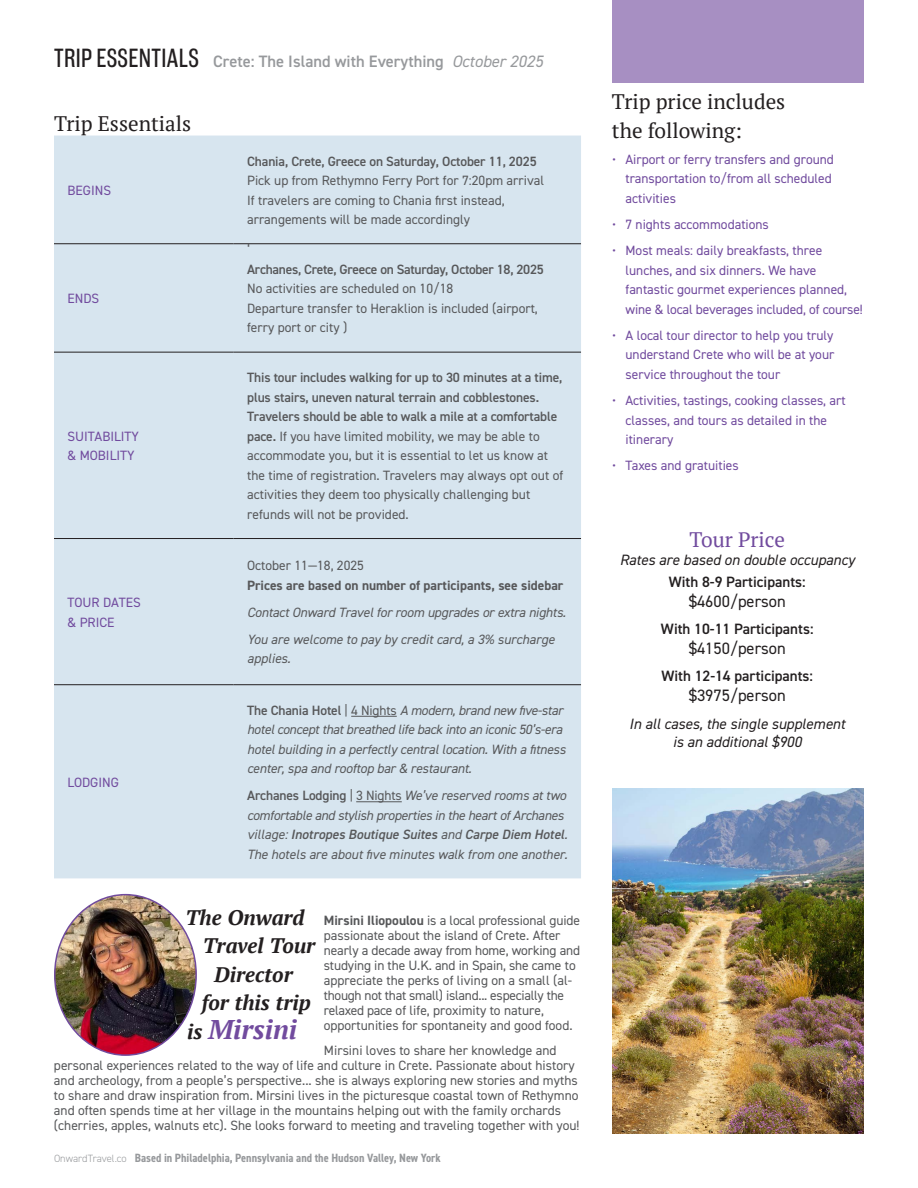
<style>
.page{position:relative;width:918px;height:1188px;background:#fff}
.page>*{position:absolute;margin:0;border:0;box-sizing:border-box;transform-origin:0 0}
.t1{font:italic 700 27px "PT Serif";color:#714b9e}
.t2{font:21px/28.5px "PT Serif";color:#231f20}
.t3{font:italic 700 21px "PT Serif";color:#231f20}
.t4{font:21px "PT Serif";color:#714b9e}
.t5{font:600 16.5px "DIN2014";color:#97999c}
.t6{font:16.5px "DIN2014";color:#231f20}
.t7{font:italic 15px/18px "DIN2014";color:#231f20;text-align:center}
.t8{font:600 15px "DIN2014";color:#231f20}
.t9{font:13.5px/15px "DIN2014";color:#57585a}
.t10{font:italic 13.5px/19.5px "DIN2014";letter-spacing:-.01em;color:#57585a}
.t11{font:13.5px/19.5px "DIN2014";color:#714b9e}
.t12{font:600 13.5px "DIN2014";letter-spacing:-.02em;color:#57585a}
.t13{font:700 13.5px "DIN2014";color:#57585a}
.t14{font:700 condensed 12px "DIN2014";color:#97999c}
.s1{font-family:"Americane Cond";font-weight:400;font-size:27px;color:#231f20}
.s2{font-weight:400;font-style:italic}
.s3{font-weight:600}
.s4{font-weight:600;font-style:normal}
.s5{font-style:normal}
.s6{font-size:21px;color:#231f20}
.s7{font-weight:700}
.s8{font-weight:300;font-stretch:normal;font-size:10.5px}
</style>
<div class="page">
<div style="left:54px;top:136px;width:527px;height:742px;background:#d7e5ef"></div>
<hr style="left:54px;top:243px;width:180px;height:1px;background:#231f20">
<hr style="left:234px;top:243px;width:347px;height:1px;background:#231f20">
<hr style="left:54px;top:352px;width:180px;height:1px;background:#231f20">
<hr style="left:234px;top:352px;width:347px;height:1px;background:#231f20">
<hr style="left:54px;top:538px;width:180px;height:1px;background:#231f20">
<hr style="left:234px;top:538px;width:347px;height:1px;background:#231f20">
<hr style="left:54px;top:684px;width:180px;height:1px;background:#231f20">
<hr style="left:234px;top:684px;width:347px;height:1px;background:#231f20">
<hr style="left:351px;top:716px;width:46px;height:1px;background:#57585a">
<hr style="left:356px;top:801px;width:46px;height:1px;background:#57585a">
<div style="left:612px;top:0;width:252px;height:82px;background:#a78fc2"></div>
<img style="left:55px;top:895px;width:141px;height:160px">
<img style="left:613px;top:789px;width:250px;height:344px">
<p class="t5" style="left:54px;top:51px;width:490px"><span class="s1">TRIP ESSENTIALS</span> Crete: The Island with Everything <span class="s2">October 2025</span></p>
<h2 class="t2" style="left:54px;top:109px;width:139px">Trip Essentials</h2>
<p class="t11" style="left:68px;top:180px;width:45px">BEGINS</p>
<p class="t11" style="left:68px;top:289px;width:33px">ENDS</p>
<p class="t11" style="left:68px;top:426px;width:73px">SUITABILITY &amp; MOBILITY</p>
<p class="t11" style="left:68px;top:592px;width:75px">TOUR DATES &amp; PRICE</p>
<p class="t11" style="left:68px;top:772px;width:53px">LODGING</p>
<p class="t12" style="left:247px;top:152px;width:291px">Chania, Crete, Greece on Saturday, October 11, 2025</p>
<p class="t9" style="left:247px;top:170px;width:299px;line-height:19.5px">Pick up from Rethymno Ferry Port for 7:20pm arrival<br>If travelers are coming to Chania first instead, arrangements will be made accordingly</p>
<p class="t9" style="left:247px;top:242px;width:4px">‘</p>
<p class="t12" style="left:247px;top:260px;width:298px">Archanes, Crete, Greece on Saturday, October 18, 2025</p>
<p class="t9" style="left:247px;top:279px;width:292px;line-height:19.5px">No activities are scheduled on 10/18<br>Departure transfer to Heraklion is included (airport, ferry port or city )</p>
<p class="t9" style="left:247px;top:368px;width:318px;line-height:19.5px"><span class="s3">This tour includes walking for up to 30 minutes at a time, plus stairs, uneven natural terrain and cobblestones.<br>Travelers should be able to walk a mile at a comfortable pace.</span> If you have limited mobility, we may be able to accommodate you, but it is essential to let us know at the time of registration. Travelers may always opt out of activities they deem too physically challenging but refunds will not be provided.</p>
<p class="t9" style="left:247px;top:558px;width:118px">October 11—18, 2025</p>
<p class="t13" style="left:247px;top:576px;width:318px">Prices are based on number of participants, see sidebar</p>
<p class="t10" style="left:247px;top:598px;width:320px;line-height:27px">Contact Onward Travel for room upgrades or extra nights.<br>You are welcome to pay by credit card, a 3% surcharge</p>
<p class="t10" style="left:247px;top:649px;width:45px">applies.</p>
<p class="t10" style="left:247px;top:700px;width:320px"><span class="s4">The Chania Hotel</span> <span class="s5">| 4 Nights</span> A modern, brand new five-star hotel concept that breathed life back into an iconic 50’s-era hotel building in a perfectly central location. With a fitness center, spa and rooftop bar &amp; restaurant.</p>
<p class="t10" style="left:247px;top:786px;width:322px"><span class="s4">Archanes Lodging</span> <span class="s5">| 3 Nights</span> We’ve reserved rooms at two comfortable and stylish properties in the heart of Archanes village: <span class="s3">Inotropes Boutique Suites</span> and <span class="s3">Carpe Diem Hotel</span>.<br>The hotels are about five minutes walk from one another.</p>
<h2 class="t3" style="left:185px;top:904px;width:121px">The Onward</h2>
<h2 class="t3" style="left:203px;top:932px;width:114px">Travel Tour</h2>
<h2 class="t3" style="left:214px;top:961px;width:80px">Director</h2>
<h2 class="t3" style="left:202px;top:989px;width:111px">for this trip</h2>
<h1 class="t1" style="left:187px;top:1012px;width:112px"><span class="s6">is</span> Mirsini</h1>
<p class="t9" style="left:324px;top:912px;width:258px"><span class="s7">Mirsini Iliopoulou</span> is a local professional guide passionate about the island of Crete. After nearly a decade away from home, working and studying in the U.K. and in Spain, she came to appreciate the perks of living on a small (al&shy;though not that small) island... especially the relaxed pace of life, proximity to nature, opportunities for spontaneity and good food.</p>
<p class="t9" style="left:54px;top:1043px;width:527px;text-indent:270px">Mirsini loves to share her knowledge and personal experiences related to the way of life and culture in Crete. Passionate about history and archeology, from a people’s perspective... she is always exploring new stories and myths to share and draw inspiration from. Mirsini lives in the picturesque coastal town of Rethymno and often spends time at her village in the mountains helping out with the family orchards (cherries, apples, walnuts etc). She looks forward to meeting and traveling together with you!</p>
<p class="t14" style="left:54px;top:1150px;width:388px"><span class="s8">OnwardTravel.co</span> Based in Philadelphia, Pennsylvania and the Hudson Valley, New York</p>
<h2 class="t2" style="left:612px;top:87px;width:175px">Trip price includes the following:</h2>
<p class="t11" style="left:626px;top:149px;width:210px;text-indent:-14px">• Airport or ferry transfers and ground transportation to/from all scheduled activities</p>
<p class="t11" style="left:612px;top:214px;width:158px">• 7 nights accommodations</p>
<p class="t11" style="left:626px;top:241px;width:239px;text-indent:-14px">• Most meals: daily breakfasts, three lunches, and six dinners. We have fantastic gourmet experiences planned, wine &amp; local beverages included, of course!</p>
<p class="t11" style="left:626px;top:325px;width:210px;text-align:justify;text-indent:-14px">• A local tour director to help you truly understand Crete who will be at your service throughout the tour</p>
<p class="t11" style="left:626px;top:391px;width:222px;text-indent:-14px">• Activities, tastings, cooking classes, art classes, and tours as detailed in the itinerary</p>
<p class="t11" style="left:612px;top:456px;width:128px">• Taxes and gratuities</p>
<h2 class="t4" style="left:690px;top:526px;width:97px">Tour Price</h2>
<p class="t7" style="left:620px;top:550px;width:237px">Rates are based on double occupancy</p>
<p class="t8" style="left:669px;top:572px;width:138px">With 8-9 Participants:</p>
<p class="t6" style="left:689px;top:591px;width:98px">$4600/person</p>
<p class="t8" style="left:661px;top:619px;width:154px">With 10-11 Participants:</p>
<p class="t6" style="left:689px;top:638px;width:98px">$4150/person</p>
<p class="t8" style="left:661px;top:666px;width:153px">With 12-14 participants:</p>
<p class="t6" style="left:689px;top:685px;width:98px">$3975/person</p>
<p class="t7" style="left:629px;top:715px;width:218px">In all cases, the single supplement is an additional $900</p>
</div>
